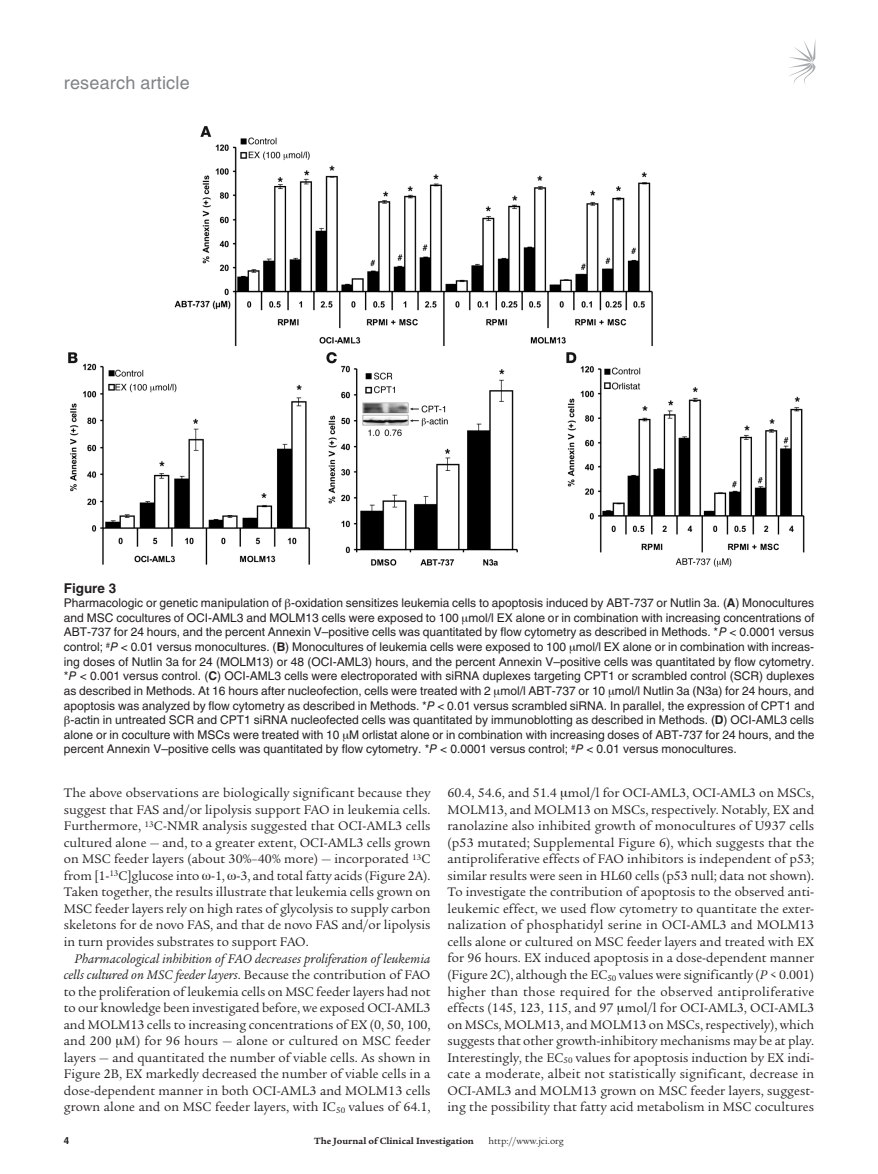
<style>
.page{position:relative;width:878px;height:1174px;background:#fff}
.page>*{position:absolute;margin:0;border:0;box-sizing:border-box;transform-origin:0 0}
.t1{font:18px "Helvetica LT Std";letter-spacing:.01em;color:#808285}
.t2{font:13.5px/16.5px "Legacy Serif Std";letter-spacing:.005em;color:#231f20;text-align:justify}
.t3{font:700 13.5px "Helvetica LT Std";color:#231f20}
.t4{font:12px "Helvetica LT Std";color:#231f20}
.t5{font:700 9.75px "Legacy Serif Std";color:#231f20}
.t6{font:9.75px "Legacy Serif Std";color:#231f20}
.s1{font-weight:700}
.s2{font-style:italic}
</style>
<div class="page">
<svg style="left:789px;top:41px;width:26px;height:44px"></svg>
<img style="left:68px;top:126px;width:737px;height:441px">
<h1 class="t1" style="left:64px;top:72px;width:127px">research article</h1>
<p class="t3" style="left:64px;top:579px;width:53px">Figure 3</p>
<p class="t4" style="left:64px;top:596px;width:751px">Pharmacologic or genetic manipulation of -oxidation sensitizes leukemia cells to apoptosis induced by ABT-737 or Nutlin 3a. (<span class="s1">A</span>) Monocultures</p>
<p class="t4" style="left:64px;top:610px;width:752px">and MSC cocultures of OCI-AML3 and MOLM13 cells were exposed to 100 mol/l EX alone or in combination with increasing concentrations of</p>
<p class="t4" style="left:64px;top:625px;width:751px">ABT-737 for 24 hours, and the percent Annexin V–positive cells was quantitated by flow cytometry as described in Methods. *<span class="s2">P</span> &lt; 0.0001 versus</p>
<p class="t4" style="left:64px;top:640px;width:751px">control; <sup>#</sup><span class="s2">P</span> &lt; 0.01 versus monocultures. (<span class="s1">B</span>) Monocultures of leukemia cells were exposed to 100 mol/l EX alone or in combination with increas-</p>
<p class="t4" style="left:64px;top:654px;width:752px">ing doses of Nutlin 3a for 24 (MOLM13) or 48 (OCI-AML3) hours, and the percent Annexin V–positive cells was quantitated by flow cytometry.</p>
<p class="t4" style="left:64px;top:669px;width:752px">*<span class="s2">P</span> &lt; 0.001 versus control. (<span class="s1">C</span>) OCI-AML3 cells were electroporated with siRNA duplexes targeting CPT1 or scrambled control (SCR) duplexes</p>
<p class="t4" style="left:64px;top:684px;width:752px">as described in Methods. At 16 hours after nucleofection, cells were treated with 2 mol/l ABT-737 or 10 mol/l Nutlin 3a (N3a) for 24 hours, and</p>
<p class="t4" style="left:64px;top:698px;width:752px">apoptosis was analyzed by flow cytometry as described in Methods. *<span class="s2">P</span> &lt; 0.01 versus scrambled siRNA. In parallel, the expression of CPT1 and</p>
<p class="t4" style="left:70px;top:713px;width:745px">-actin in untreated SCR and CPT1 siRNA nucleofected cells was quantitated by immunoblotting as described in Methods. (<span class="s1">D</span>) OCI-AML3 cells</p>
<p class="t4" style="left:64px;top:727px;width:752px">alone or in coculture with MSCs were treated with 10 M orlistat alone or in combination with increasing doses of ABT-737 for 24 hours, and the</p>
<p class="t4" style="left:64px;top:742px;width:674px">percent Annexin V–positive cells was quantitated by flow cytometry. *<span class="s2">P</span> &lt; 0.0001 versus control; <sup>#</sup><span class="s2">P</span> &lt; 0.01 versus monocultures.</p>
<p class="t2" style="left:64px;top:785px;width:368px">The above observations are biologically significant because they suggest that FAS and/or lipolysis support FAO in leukemia cells.<br>Furthermore, <sup>13</sup>C-NMR analysis suggested that OCI-AML3 cells cultured alone — and, to a greater extent, OCI-AML3 cells grown on MSC feeder layers (about 30%–40% more) — incorporated <sup>13</sup>C from [1-<sup>13</sup>C]glucose into -1, -3, and total fatty acids (Figure 2A).<br>Taken together, the results illustrate that leukemia cells grown on MSC feeder layers rely on high rates of glycolysis to supply carbon skeletons for de novo FAS, and that de novo FAS and/or lipolysis in turn provides substrates to support FAO.</p>
<p class="t2" style="left:64px;top:950px;width:368px;text-indent:11px"><span class="s2">Pharmacological inhibition of FAO decreases proliferation of leukemia cells cultured on MSC feeder layers</span>. Because the contribution of FAO to the proliferation of leukemia cells on MSC feeder layers had not to our knowledge been investigated before, we exposed OCI-AML3 and MOLM13 cells to increasing concentrations of EX (0, 50, 100, and 200 M) for 96 hours — alone or cultured on MSC feeder layers — and quantitated the number of viable cells. As shown in Figure 2B, EX markedly decreased the number of viable cells in a dose-dependent manner in both OCI-AML3 and MOLM13 cells grown alone and on MSC feeder layers, with IC<sub>50</sub> values of 64.1,</p>
<p class="t2" style="left:447px;top:785px;width:368px">60.4, 54.6, and 51.4 mol/l for OCI-AML3, OCI-AML3 on MSCs, MOLM13, and MOLM13 on MSCs, respectively. Notably, EX and ranolazine also inhibited growth of monocultures of U937 cells (p53 mutated; Supplemental Figure 6), which suggests that the antiproliferative effects of FAO inhibitors is independent of p53; similar results were seen in HL60 cells (p53 null; data not shown).<br>To investigate the contribution of apoptosis to the observed anti&shy;leukemic effect, we used flow cytometry to quantitate the exter&shy;nalization of phosphatidyl serine in OCI-AML3 and MOLM13 cells alone or cultured on MSC feeder layers and treated with EX for 96 hours. EX induced apoptosis in a dose-dependent manner (Figure 2C), although the EC<sub>50</sub> values were significantly (<span class="s2">P</span> &lt; 0.001) higher than those required for the observed antiproliferative effects (145, 123, 115, and 97 mol/l for OCI-AML3, OCI-AML3 on MSCs, MOLM13, and MOLM13 on MSCs, respectively), which suggests that other growth-inhibitory mechanisms may be at play.<br>Interestingly, the EC<sub>50</sub> values for apoptosis induction by EX indi&shy;cate a moderate, albeit not statistically significant, decrease in OCI-AML3 and MOLM13 grown on MSC feeder layers, suggest&shy;ing the possibility that fatty acid metabolism in MSC cocultures</p>
<p class="t5" style="left:314px;top:1135px;width:161px">The Journal of Clinical Investigation</p>
<p class="t6" style="left:488px;top:1135px;width:77px">http://www.jci.org</p>
</div>
